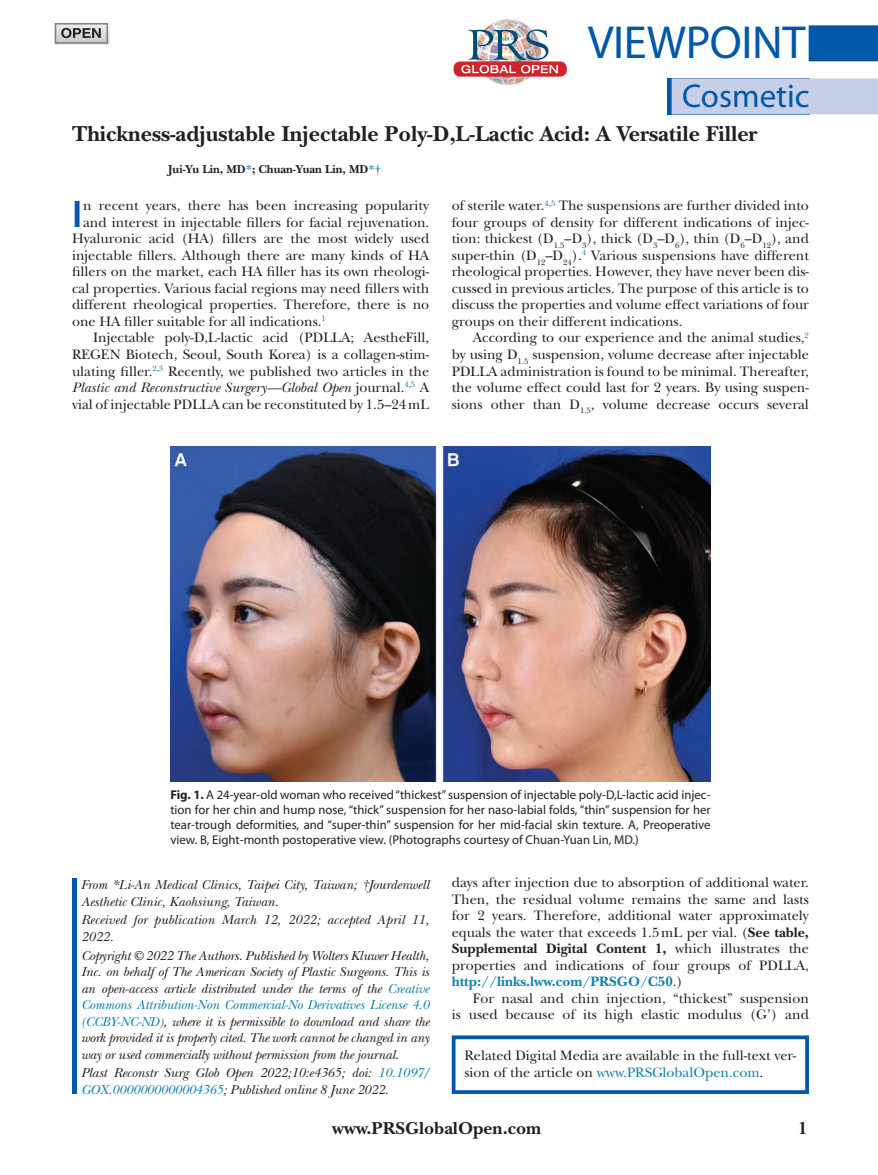
<style>
.page{position:relative;width:878px;height:1175px;background:#fff}
.page>*{position:absolute;margin:0;border:0;box-sizing:border-box;transform-origin:0 0}
.t1{font:46.5px "Myriad Pro";letter-spacing:-.01em;color:#0157a8}
.t2{font:600 38.7px "Myriad Pro";color:#0157a8}
.t3{font:33px "Myriad Pro";color:#0157a8}
.t4{font:700 22.5px "New Baskerville Std";color:#231f20}
.t5{font:700 18px "New Baskerville Std";color:#231f20}
.t6{font:14.25px/16.5px "New Baskerville Std";color:#231f20;text-align:justify}
.t7{font:italic 14.25px "New Baskerville Std";color:#231f20}
.t8{font:italic 13.5px/16.5px "New Baskerville Std";letter-spacing:-.005em;color:#231f20}
.t9{font:12.75px/15px "Myriad Pro";color:#231f20;text-align:justify}
.t10{font:700 12px "New Baskerville Std";color:#231f20}
.s1{color:#0f7eac}
.s2{font-style:normal}
.s3{font-weight:700}
.s4{font-weight:700;color:#0f7eac}
</style>
<div class="page">
<hr style="left:72px;top:878px;width:4px;height:33px;background:#0157a8">
<hr style="left:72px;top:911px;width:4px;height:35px;background:#0157a8">
<hr style="left:72px;top:937px;width:4px;height:121px;background:#0157a8">
<hr style="left:72px;top:1054px;width:4px;height:39px;background:#0157a8">
<img style="left:54px;top:23px;width:55px;height:22px">
<div style="left:55px;top:23px;width:53px;height:21px;border:2px solid #808285"></div>
<svg style="left:61px;top:28px;width:40px;height:10px"></svg>
<div style="left:452px;top:1035px;width:356px;height:59px;border:4px solid #0157a8"></div>
<img style="left:170px;top:446px;width:540px;height:335px">
<div style="left:808px;top:25px;width:70px;height:36px;background:#0157a8"></div>
<img style="left:484px;top:20px;width:48px;height:64px">
<div style="left:453px;top:61px;width:113px;height:16px;background:#d1232a;border-radius:7px"></div>
<img style="left:461px;top:29px;width:97px;height:44px">
<div style="left:667px;top:78px;width:142px;height:36px;background:#0157a8"></div>
<div style="left:671px;top:78px;width:207px;height:36px;background:#c7cee7"></div>
<h1 class="t1" style="left:587px;top:14px;width:219px">Viewpoint</h1>
<h3 class="t3" style="left:682px;top:75px;width:129px">Cosmetic</h3>
<h3 class="t4" style="left:72px;top:121px;width:687px">Thickness-adjustable Injectable Poly-D,L-Lactic Acid: A Versatile Filler</h3>
<p class="t10" style="left:168px;top:162px;width:214px">Jui-Yu Lin, MD<span class="s1">*</span>; Chuan-Yuan Lin, MD<span class="s1">*†</span></p>
<h2 class="t2" style="left:72px;top:189px;width:12px">I</h2>
<p class="t6" style="left:83px;top:198px;width:347px">n recent years, there has been increasing popularity</p>
<p class="t6" style="left:451px;top:198px;width:359px">of sterile water.<sup>4</sup><sup>,</sup><sup>5</sup> The suspensions are further divided into four groups of density for different indications of injec&shy;tion: thickest (D<sub>1.5</sub>–D<sub>3</sub>), thick (D<sub>3</sub>–D<sub>6</sub>), thin (D<sub>6</sub>–D<sub>12</sub>), and super-thin (D<sub>12</sub>–D<sub>24</sub>).<sup>4</sup> Various suspensions have different rheological properties. However, they have never been dis&shy;cussed in previous articles. The purpose of this article is to discuss the properties and volume effect variations of four groups on their different indications.</p>
<p class="t6" style="left:451px;top:330px;width:359px;text-indent:21px">According to our experience and the animal studies,<sup>2 </sup>by using D<sub>1.5</sub> suspension, volume decrease after injectable PDLLA administration is found to be minimal. Thereafter, the volume effect could last for 2 years. By using suspen&shy;sions other than D<sub>1.5</sub>, volume decrease occurs several</p>
<p class="t6" style="left:83px;top:214px;width:348px">and interest in injectable fillers for facial rejuvenation.</p>
<p class="t6" style="left:72px;top:231px;width:359px">Hyaluronic acid (HA) fillers are the most widely used</p>
<p class="t6" style="left:72px;top:247px;width:359px">injectable fillers. Although there are many kinds of HA</p>
<p class="t6" style="left:72px;top:264px;width:359px">fillers on the market, each HA filler has its own rheologi-</p>
<p class="t6" style="left:72px;top:280px;width:358px">cal properties. Various facial regions may need fillers with</p>
<p class="t6" style="left:72px;top:297px;width:358px">different rheological properties. Therefore, there is no</p>
<p class="t6" style="left:72px;top:313px;width:255px">one HA filler suitable for all indications.<sup>1</sup></p>
<p class="t6" style="left:93px;top:330px;width:338px">Injectable poly-D,L-lactic acid (PDLLA; AestheFill,</p>
<p class="t6" style="left:72px;top:346px;width:358px">REGEN Biotech, Seoul, South Korea) is a collagen-stim-</p>
<p class="t6" style="left:72px;top:363px;width:358px">ulating filler.<sup>2</sup><sup>,</sup><sup>3</sup> Recently, we published two articles in the</p>
<p class="t7" style="left:72px;top:379px;width:358px">Plastic and Reconstructive Surgery—Global Open <span class="s2">journal.</span><sup>4</sup><sup>,</sup><sup>5</sup> <span class="s2">A</span></p>
<p class="t6" style="left:72px;top:396px;width:359px">vial of injectable PDLLA can be reconstituted by 1.5–24mL</p>
<p class="t9" style="left:170px;top:786px;width:542px"><span class="s3">Fig. 1.</span> A 24-year-old woman who received “thickest” suspension of injectable poly-D,L-lactic acid injec&shy;tion for her chin and hump nose, “thick” suspension for her naso-labial folds, “thin” suspension for her tear-trough deformities, and “super-thin” suspension for her mid-facial skin texture. A, Preoperative view. B, Eight-month postoperative view. (Photographs courtesy of Chuan-Yuan Lin, MD.)</p>
<p class="t8" style="left:81px;top:876px;width:350px">From *Li-An Medical Clinics, Taipei City, Taiwan; †Jourdenwell<br>Aesthetic Clinic, Kaohsiung, Taiwan.</p>
<p class="t8" style="left:81px;top:911px;width:350px">Received for publication March 12, 2022; accepted April 11,<br>2022.</p>
<p class="t8" style="left:81px;top:947px;width:350px;text-align:justify">Copyright © 2022 The Authors. Published by Wolters Kluwer Health, Inc. on behalf of The American Society of Plastic Surgeons. This is an open-access article distributed under the terms of the <span class="s1">Creative Commons Attribution-Non Commercial-No Derivatives License 4.0 (CCBY-NC-ND)</span>, where it is permissible to download and share the work provided it is properly cited. The work cannot be changed in any way or used commercially without permission from the journal.</p>
<p class="t8" style="left:81px;top:1064px;width:350px">Plast Reconstr Surg Glob Open 2022;10:e4365; doi: <span class="s1">10.1097/<br>GOX.0000000000004365</span>; Published online 8 June 2022.</p>
<p class="t6" style="left:451px;top:874px;width:359px">days after injection due to absorption of additional water.<br>Then, the residual volume remains the same and lasts for 2 years. Therefore, additional water approximately equals the water that exceeds 1.5mL per vial. (<span class="s3">See table, Supplemental Digital Content 1,</span> which illustrates the properties and indications of four groups of PDLLA, <span class="s4">http://links.lww.com/PRSGO/C50</span>.)</p>
<p class="t6" style="left:451px;top:990px;width:359px;text-align:right">For nasal and chin injection, “thickest” suspension<br>is used because of its high elastic modulus (G’) and</p>
<p class="t6" style="left:464px;top:1047px;width:333px">Related Digital Media are available in the full-text ver&shy;sion of the article on <span class="s1">www.PRSGlobalOpen.com</span>.</p>
<p class="t5" style="left:332px;top:1118px;width:210px">www.PRSGlobalOpen.com</p>
<p class="t5" style="left:798px;top:1118px;width:11px">1</p>
</div>
